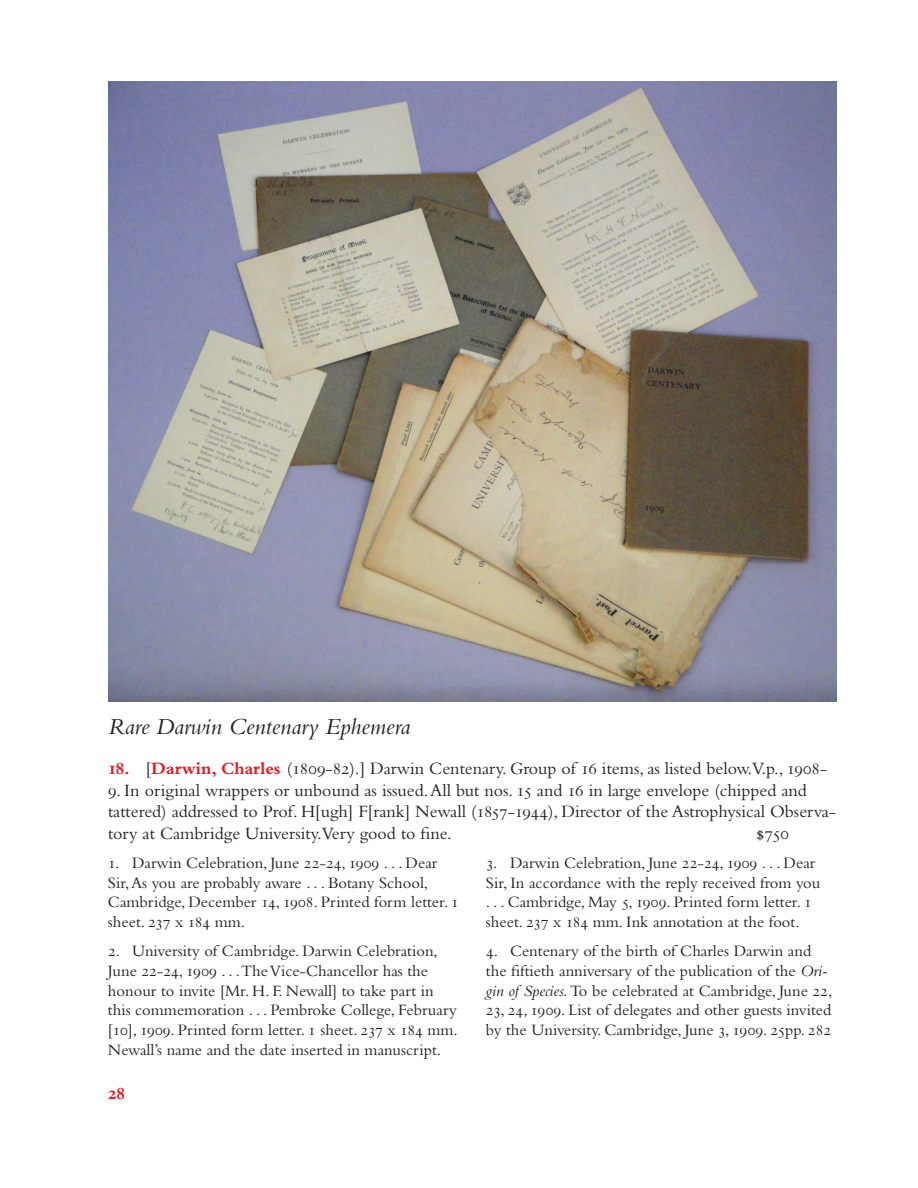
<style>
.page{position:relative;width:918px;height:1188px;background:#fff}
.page>*{position:absolute;margin:0;border:0;box-sizing:border-box;transform-origin:0 0}
.headline{font:italic 24px "Bembo Std";color:#231f20}
.physical_description{font:18px/21.6px "Bembo Std";color:#231f20}
.t1{font:700 18px "Bembo Std";color:#e51a23}
.Numbered_list{font:16.5px/19.8px "Bembo Std";color:#231f20}
.s1{font-weight:700;color:#e51a23}
.s2{font-style:italic}
</style>
<div class="page">
<img style="left:108px;top:81px;width:728px;height:620px">
<p class="headline" style="left:108px;top:713px;width:304px">Rare Darwin Centenary Ephemera</p>
<p class="physical_description" style="left:108px;top:757px;width:721px"><span class="s1">18.</span> [<span class="s1">Darwin, Charles</span> (1809-82).] Darwin Centenary. Group of 16 items, as listed below.V.p., 1908-</p>
<p class="physical_description" style="left:108px;top:779px;width:730px">9. In original wrappers or unbound as issued. All but nos. 15 and 16 in large envelope (chipped and tattered) addressed to Prof. H[ugh] F[rank] Newall (1857-1944), Director of the Astrophysical Observa&shy;tory at Cambridge University.Very good to fine.</p>
<p class="physical_description" style="left:756px;top:822px;width:35px">$750</p>
<p class="Numbered_list" style="left:108px;top:853px;width:353px">1. Darwin Celebration, June 22-24, 1909 . . . Dear Sir, As you are probably aware . . . Botany School, Cambridge, December 14, 1908. Printed form letter. 1 sheet. 237 x 184 mm.</p>
<p class="Numbered_list" style="left:108px;top:941px;width:351px">2. University of Cambridge. Darwin Celebration, June 22-24, 1909 . . .The Vice-Chancellor has the honour to invite [Mr. H. F. Newall] to take part in this commemoration . . . Pembroke College, February [10], 1909. Printed form letter. 1 sheet. 237 x 184 mm.<br>Newall’s name and the date inserted in manuscript.</p>
<p class="t1" style="left:108px;top:1084px;width:18px">28</p>
<p class="Numbered_list" style="left:486px;top:853px;width:336px">3. Darwin Celebration, June 22-24, 1909 . . . Dear Sir, In accordance with the reply received from you . . . Cambridge, May 5, 1909. Printed form letter. 1 sheet. 237 x 184 mm. Ink annotation at the foot.</p>
<p class="Numbered_list" style="left:486px;top:941px;width:348px">4. Centenary of the birth of Charles Darwin and the fiftieth anniversary of the publication of the <span class="s2">Ori&shy;gin of Species.</span> To be celebrated at Cambridge, June 22, 23, 24, 1909. List of delegates and other guests invited by the University. Cambridge, June 3, 1909. 25pp. 282</p>
</div>
